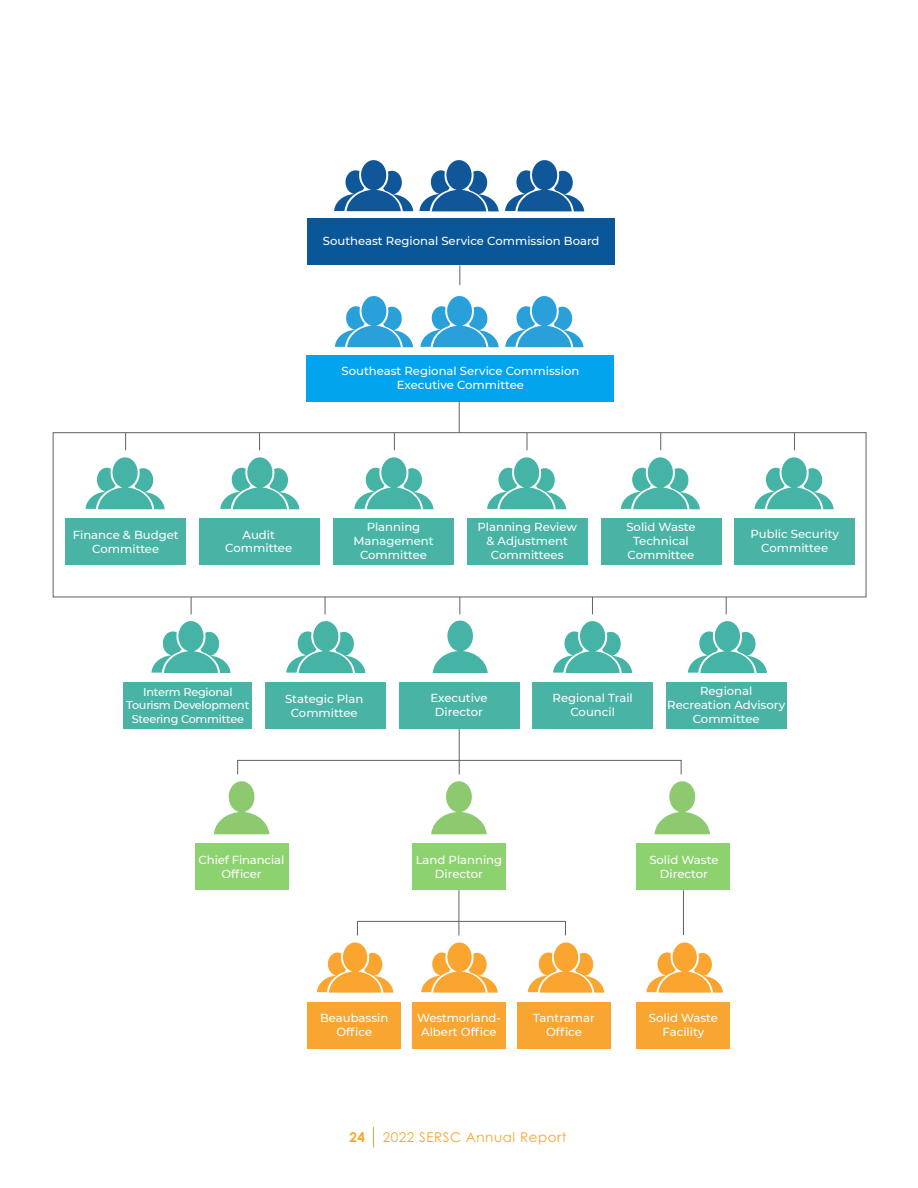
<style>
.page{position:relative;width:918px;height:1188px;background:#fff}
.page>*{position:absolute;margin:0;border:0;box-sizing:border-box;transform-origin:0 0}
.t1{font:13.5px "Century Gothic Pro";letter-spacing:.04em;color:#f9a531}
.t2{font:700 13.5px "Century Gothic Pro";color:#f9a531}
.t3{font:500 11.7px/14px "Montserrat";color:#fff;text-align:center}
.t4{font:500 11.25px/13.5px "Montserrat";letter-spacing:-.02em;color:#fff;text-align:center}
</style>
<div class="page">
<svg style="left:394px;top:434px;width:1px;height:16px"></svg>
<svg style="left:334px;top:160px;width:79px;height:51px"></svg>
<div style="left:307px;top:219px;width:307px;height:46px;background:#095799"></div>
<div style="left:307px;top:355px;width:307px;height:47px;background:#02a4ed"></div>
<div style="left:66px;top:518px;width:120px;height:46px;background:#49b3a5"></div>
<svg style="left:86px;top:457px;width:79px;height:52px"></svg>
<svg style="left:459px;top:265px;width:1px;height:20px"></svg>
<svg style="left:335px;top:296px;width:78px;height:51px"></svg>
<div style="left:199px;top:518px;width:121px;height:46px;background:#49b3a5"></div>
<div style="left:333px;top:518px;width:121px;height:46px;background:#49b3a5"></div>
<div style="left:467px;top:518px;width:121px;height:46px;background:#49b3a5"></div>
<div style="left:601px;top:518px;width:121px;height:46px;background:#49b3a5"></div>
<div style="left:399px;top:682px;width:121px;height:47px;background:#49b3a5"></div>
<svg style="left:433px;top:621px;width:55px;height:52px"></svg>
<hr style="left:459px;top:729px;width:1px;height:45px;background:#616164">
<div style="left:195px;top:844px;width:93px;height:46px;background:#8cd26f"></div>
<div style="left:308px;top:1002px;width:93px;height:47px;background:#f9a531"></div>
<svg style="left:317px;top:942px;width:76px;height:51px"></svg>
<div style="left:413px;top:1002px;width:93px;height:47px;background:#f9a531"></div>
<div style="left:518px;top:1002px;width:93px;height:47px;background:#f9a531"></div>
<div style="left:637px;top:1002px;width:93px;height:47px;background:#f9a531"></div>
<div style="left:636px;top:844px;width:93px;height:46px;background:#8cd26f"></div>
<div style="left:412px;top:844px;width:93px;height:46px;background:#8cd26f"></div>
<hr style="left:238px;top:760px;width:443px;height:1px;background:#616164">
<svg style="left:681px;top:760px;width:1px;height:14px"></svg>
<hr style="left:459px;top:890px;width:1px;height:45px;background:#616164">
<hr style="left:357px;top:921px;width:209px;height:1px;background:#616164">
<svg style="left:357px;top:922px;width:1px;height:13px"></svg>
<svg style="left:565px;top:922px;width:1px;height:13px"></svg>
<hr style="left:683px;top:890px;width:1px;height:45px;background:#616164">
<svg style="left:214px;top:781px;width:55px;height:53px"></svg>
<svg style="left:237px;top:760px;width:1px;height:14px"></svg>
<svg style="left:431px;top:781px;width:56px;height:53px"></svg>
<svg style="left:654px;top:781px;width:56px;height:53px"></svg>
<svg style="left:125px;top:434px;width:1px;height:16px"></svg>
<svg style="left:259px;top:434px;width:1px;height:16px"></svg>
<svg style="left:527px;top:434px;width:1px;height:16px"></svg>
<svg style="left:660px;top:434px;width:1px;height:16px"></svg>
<svg style="left:459px;top:597px;width:1px;height:17px"></svg>
<div style="left:124px;top:682px;width:128px;height:47px;background:#49b3a5"></div>
<div style="left:265px;top:682px;width:121px;height:47px;background:#49b3a5"></div>
<div style="left:532px;top:682px;width:121px;height:47px;background:#49b3a5"></div>
<div style="left:666px;top:682px;width:121px;height:47px;background:#49b3a5"></div>
<svg style="left:191px;top:597px;width:1px;height:17px"></svg>
<svg style="left:325px;top:597px;width:1px;height:17px"></svg>
<svg style="left:592px;top:597px;width:1px;height:17px"></svg>
<svg style="left:726px;top:597px;width:1px;height:17px"></svg>
<div style="left:734px;top:518px;width:121px;height:46px;background:#49b3a5"></div>
<svg style="left:794px;top:434px;width:1px;height:16px"></svg>
<hr style="left:459px;top:401px;width:1px;height:32px;background:#616164">
<div style="left:53px;top:432px;width:813px;height:165px;border:1px solid #616164"></div>
<svg style="left:373px;top:1127px;width:1px;height:21px"></svg>
<svg style="left:421px;top:942px;width:77px;height:51px"></svg>
<svg style="left:528px;top:942px;width:76px;height:51px"></svg>
<svg style="left:646px;top:942px;width:77px;height:51px"></svg>
<svg style="left:220px;top:457px;width:79px;height:52px"></svg>
<svg style="left:354px;top:457px;width:79px;height:52px"></svg>
<svg style="left:487px;top:457px;width:79px;height:52px"></svg>
<svg style="left:621px;top:457px;width:79px;height:52px"></svg>
<svg style="left:755px;top:457px;width:79px;height:52px"></svg>
<svg style="left:151px;top:621px;width:80px;height:52px"></svg>
<svg style="left:286px;top:621px;width:79px;height:52px"></svg>
<svg style="left:553px;top:621px;width:79px;height:52px"></svg>
<svg style="left:688px;top:621px;width:79px;height:52px"></svg>
<svg style="left:419px;top:160px;width:80px;height:51px"></svg>
<svg style="left:505px;top:160px;width:79px;height:51px"></svg>
<svg style="left:420px;top:296px;width:79px;height:51px"></svg>
<svg style="left:505px;top:296px;width:78px;height:51px"></svg>
<p class="t3" style="left:323px;top:234px;width:278px">Southeast Regional Service Commission Board</p>
<p class="t3" style="left:342px;top:364px;width:239px">Southeast Regional Service Commission<br>Executive Committee</p>
<p class="t3" style="left:73px;top:527px;width:107px">Finance &amp; Budget<br>Committee</p>
<p class="t3" style="left:225px;top:527px;width:68px">Audit<br>Committee</p>
<p class="t3" style="left:353px;top:520px;width:82px">Planning<br>Management<br>Committee</p>
<p class="t3" style="left:478px;top:520px;width:101px">Planning Review &amp; Adjustment<br>Committees</p>
<p class="t3" style="left:626px;top:520px;width:71px">Solid Waste<br>Technical<br>Committee</p>
<p class="t3" style="left:751px;top:527px;width:90px">Public Security<br>Committee</p>
<p class="t4" style="left:126px;top:685px;width:125px">Interm Regional<br>Tourism Development<br>Steering Committee</p>
<p class="t3" style="left:285px;top:691px;width:80px">Stategic Plan<br>Committee</p>
<p class="t3" style="left:553px;top:691px;width:82px">Regional Trail<br>Council</p>
<p class="t3" style="left:667px;top:684px;width:120px">Regional<br>Recreation Advisory<br>Committee</p>
<p class="t3" style="left:430px;top:691px;width:59px">Executive<br>Director</p>
<p class="t3" style="left:199px;top:852px;width:87px">Chief Financial<br>Officer</p>
<p class="t3" style="left:416px;top:852px;width:88px">Land Planning<br>Director</p>
<p class="t3" style="left:649px;top:852px;width:71px">Solid Waste<br>Director</p>
<p class="t3" style="left:320px;top:1011px;width:70px">Beaubassin<br>Office</p>
<p class="t3" style="left:417px;top:1011px;width:85px">Westmorland-<br>Albert Office</p>
<p class="t3" style="left:533px;top:1011px;width:63px">Tantramar<br>Office</p>
<p class="t3" style="left:649px;top:1011px;width:71px">Solid Waste<br>Facility</p>
<p class="t2" style="left:349px;top:1129px;width:17px">24</p>
<p class="t1" style="left:383px;top:1129px;width:185px">2022 SERSC Annual Report</p>
</div>
